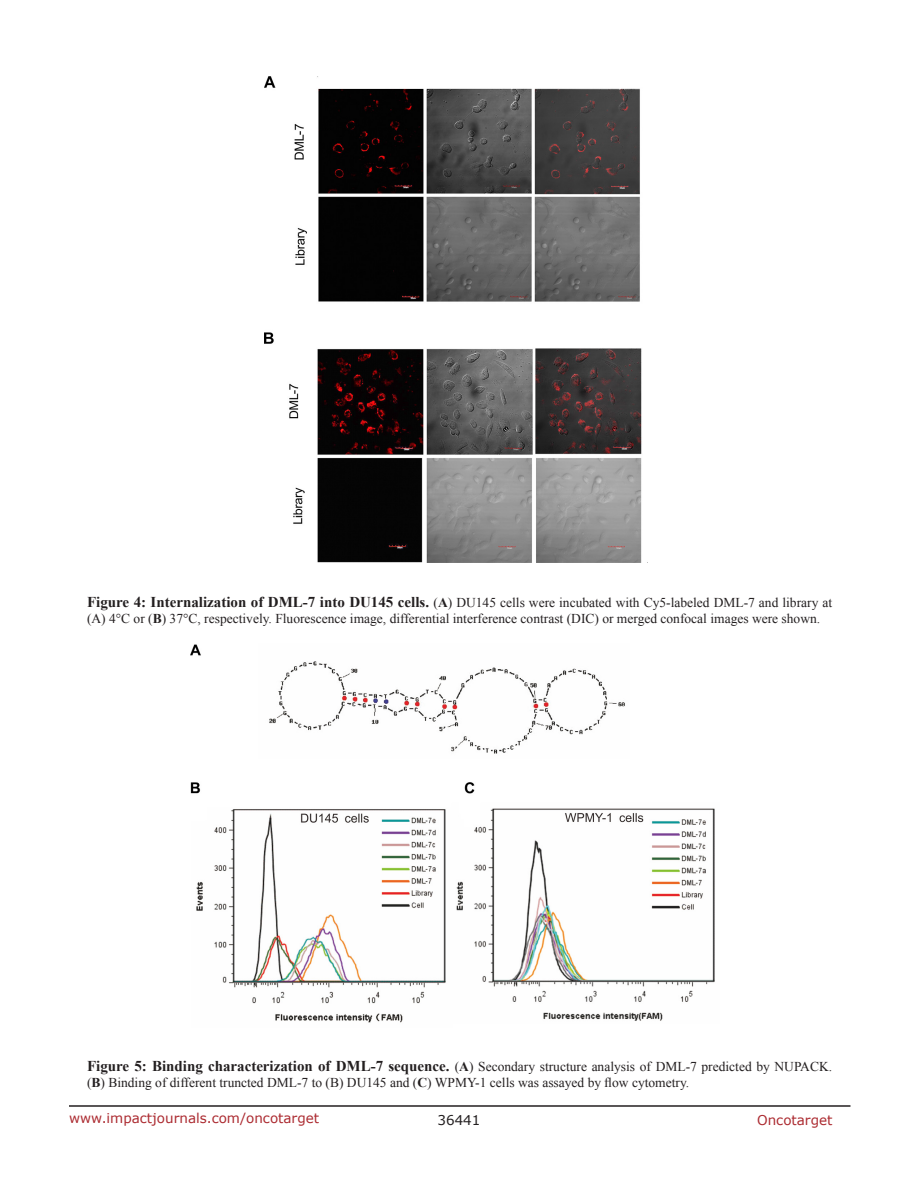
<style>
.page{position:relative;width:918px;height:1188px;background:#fff}
.page>*{position:absolute;margin:0;border:0;box-sizing:border-box;transform-origin:0 0}
.FigureText{font:13.5px/16.2px "Times New Roman";color:#231f20}
.t1{font:13.5px "Verdana";color:#ac2b31}
.t2{font:13.5px "Verdana";color:#231f20}
.s1{font-weight:700;font-size:15px}
.s2{font-weight:700}
</style>
<div class="page">
<hr style="left:69px;top:1105px;width:781px;height:2px;background:#231f20">
<img style="left:265px;top:76px;width:383px;height:487px">
<img style="left:191px;top:644px;width:524px;height:379px">
<p class="FigureText" style="left:87px;top:594px;width:747px"><span class="s1">Figure 4: Internalization of DML-7 into DU145 cells.</span> (<span class="s2">A</span>) DU145 cells were incubated with Cy5-labeled DML-7 and library at (A) 4°C or (<span class="s2">B</span>) 37°C, respectively. Fluorescence image, differential interference contrast (DIC) or merged confocal images were shown.</p>
<p class="FigureText" style="left:87px;top:1058px;width:747px"><span class="s1">Figure 5: Binding characterization of DML-7 sequence.</span> (<span class="s2">A</span>) Secondary structure analysis of DML-7 predicted by NUPACK. (<span class="s2">B</span>) Binding of different truncted DML-7 to (B) DU145 and (<span class="s2">C</span>) WPMY-1 cells was assayed by flow cytometry.</p>
<p class="t1" style="left:69px;top:1109px;width:252px">www.impactjournals.com/oncotarget</p>
<p class="t2" style="left:438px;top:1111px;width:44px">36441</p>
<p class="t1" style="left:757px;top:1111px;width:77px">Oncotarget</p>
</div>
